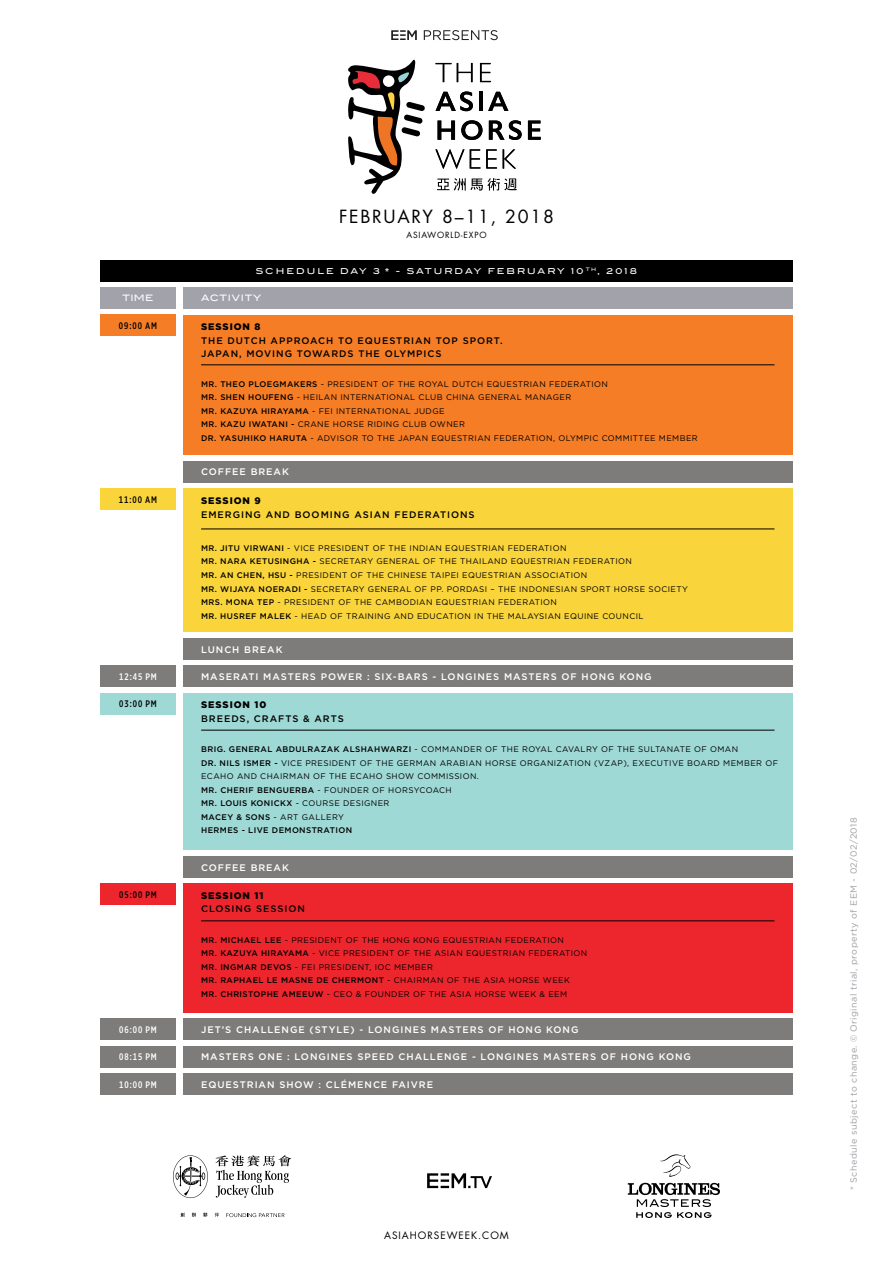
<style>
.page{position:relative;width:893px;height:1263px;background:#fff}
.page>*{position:absolute;margin:0;border:0;box-sizing:border-box;transform-origin:0 0}
.t1{font:17.7px "Futura";letter-spacing:.1em;color:#000}
.t2{font:9.9px "Futura";letter-spacing:.1em;color:#000}
.t3{font:500 9.45px "Gotham";letter-spacing:.1em;color:#fff}
.t4{font:500 9.45px/13.5px "Gotham";letter-spacing:.1em;color:#000}
.t5{font:900 9.45px "Gotham";letter-spacing:.1em;color:#000}
.t6{font:500 9.45px "Gotham X Narrow";letter-spacing:.1em;color:#000}
.t7{font:500 9.45px "Gotham X Narrow";letter-spacing:.1em;color:#fff}
.t8{font:9px "Gotham";letter-spacing:.05em;color:#9d9ea4}
.t9{font:500 8.85px "Blair ITC";letter-spacing:.07em;color:#fff}
.t10{font:8.4px "Futura";letter-spacing:.1em;color:#000}
.t11{font:8.1px/13.5px "Gotham";letter-spacing:.05em;color:#000}
.t12{font:500 8.1px "Blair ITC";letter-spacing:.235em;color:#fff}
.s1{font-weight:500}
</style>
<div class="page">
<svg style="left:424px;top:30px;width:74px;height:10px"></svg>
<svg style="left:391px;top:30px;width:26px;height:10px"></svg>
<svg style="left:348px;top:59px;width:77px;height:135px"></svg>
<svg style="left:435px;top:63px;width:38px;height:19px"></svg>
<svg style="left:480px;top:63px;width:11px;height:19px"></svg>
<svg style="left:435px;top:91px;width:38px;height:20px"></svg>
<hr style="left:479px;top:92px;width:4px;height:19px;background:#000">
<svg style="left:488px;top:92px;width:21px;height:19px"></svg>
<svg style="left:437px;top:121px;width:18px;height:19px"></svg>
<svg style="left:461px;top:120px;width:22px;height:20px"></svg>
<svg style="left:489px;top:120px;width:33px;height:20px"></svg>
<svg style="left:528px;top:121px;width:13px;height:19px"></svg>
<svg style="left:435px;top:149px;width:45px;height:20px"></svg>
<svg style="left:486px;top:149px;width:30px;height:20px"></svg>
<svg style="left:437px;top:178px;width:80px;height:13px"></svg>
<div style="left:100px;top:287px;width:76px;height:22px;background:#a2a2aa"></div>
<div style="left:183px;top:287px;width:610px;height:22px;background:#a2a2aa"></div>
<div style="left:100px;top:260px;width:693px;height:21px;background:#000"></div>
<div style="left:183px;top:315px;width:610px;height:139px;background:#f57d26"></div>
<div style="left:100px;top:315px;width:76px;height:21px;background:#f57d26"></div>
<hr style="left:201px;top:364px;width:573px;height:1px;background:#000">
<div style="left:183px;top:488px;width:610px;height:143px;background:#fad43b"></div>
<div style="left:100px;top:488px;width:76px;height:22px;background:#fad43b"></div>
<hr style="left:201px;top:529px;width:573px;height:1px;background:#000">
<div style="left:183px;top:665px;width:610px;height:22px;background:#7e7c7b"></div>
<div style="left:100px;top:665px;width:76px;height:22px;background:#7e7c7b"></div>
<div style="left:183px;top:693px;width:610px;height:156px;background:#9ed9d6"></div>
<div style="left:100px;top:693px;width:76px;height:21px;background:#9ed9d6"></div>
<hr style="left:201px;top:730px;width:573px;height:1px;background:#000">
<div style="left:183px;top:1046px;width:610px;height:21px;background:#7e7c7b"></div>
<div style="left:100px;top:1046px;width:76px;height:21px;background:#7e7c7b"></div>
<div style="left:183px;top:1073px;width:610px;height:21px;background:#7e7c7b"></div>
<div style="left:100px;top:1073px;width:76px;height:21px;background:#7e7c7b"></div>
<div style="left:183px;top:883px;width:610px;height:130px;background:#ed262e"></div>
<div style="left:100px;top:883px;width:76px;height:22px;background:#ed262e"></div>
<hr style="left:201px;top:920px;width:573px;height:1px;background:#000">
<div style="left:183px;top:1018px;width:610px;height:22px;background:#7e7c7b"></div>
<div style="left:100px;top:1018px;width:76px;height:22px;background:#7e7c7b"></div>
<div style="left:183px;top:461px;width:610px;height:21px;background:#7e7c7b"></div>
<div style="left:183px;top:856px;width:610px;height:22px;background:#7e7c7b"></div>
<div style="left:183px;top:638px;width:610px;height:22px;background:#7e7c7b"></div>
<svg style="left:427px;top:1173px;width:65px;height:15px"></svg>
<svg style="left:628px;top:1154px;width:92px;height:64px"></svg>
<svg style="left:173px;top:1155px;width:35px;height:43px"></svg>
<svg style="left:226px;top:1213px;width:58px;height:4px"></svg>
<svg style="left:180px;top:1212px;width:5px;height:5px"></svg>
<svg style="left:192px;top:1212px;width:4px;height:5px"></svg>
<svg style="left:203px;top:1212px;width:4px;height:5px"></svg>
<svg style="left:215px;top:1212px;width:4px;height:5px"></svg>
<svg style="left:215px;top:1155px;width:76px;height:43px"></svg>
<h1 class="t1" style="left:339px;top:205px;width:216px">FEBRUARY 8–11, 2018</h1>
<p class="t10" style="left:406px;top:229px;width:82px">ASIAWORLD-EXPO</p>
<p class="t12" style="left:256px;top:266px;width:383px">SCHEDULE DAY 3 * - SATURDAY FEBRUARY 10 <sup>TH</sup>, 2018</p>
<p class="t9" style="left:123px;top:293px;width:33px">TIME</p>
<p class="t9" style="left:201px;top:293px;width:62px">ACTIVITY</p>
<p class="t6" style="left:119px;top:320px;width:40px">09:00 AM</p>
<p class="t5" style="left:201px;top:320px;width:61px">SESSION 8</p>
<p class="t4" style="left:201px;top:333px;width:303px">THE DUTCH APPROACH TO EQUESTRIAN TOP SPORT.<br>JAPAN, MOVING TOWARDS THE OLYMPICS</p>
<p class="t11" style="left:201px;top:377px;width:498px"><span class="s1">MR. THEO PLOEGMAKERS</span> - PRESIDENT OF THE ROYAL DUTCH EQUESTRIAN FEDERATION<br><span class="s1">MR. SHEN HOUFENG</span> - HEILAN INTERNATIONAL CLUB CHINA GENERAL MANAGER<br><span class="s1">MR. KAZUYA HIRAYAMA</span> - FEI INTERNATIONAL JUDGE<br><span class="s1">MR. KAZU IWATANI -</span> CRANE HORSE RIDING CLUB OWNER<br><span class="s1">DR. YASUHIKO HARUTA</span> - ADVISOR TO THE JAPAN EQUESTRIAN FEDERATION, OLYMPIC COMMITTEE MEMBER</p>
<p class="t3" style="left:201px;top:466px;width:89px">COFFEE BREAK</p>
<p class="t6" style="left:119px;top:494px;width:40px">11:00 AM</p>
<p class="t5" style="left:201px;top:494px;width:61px">SESSION 9</p>
<p class="t4" style="left:201px;top:507px;width:275px">EMERGING AND BOOMING ASIAN FEDERATIONS</p>
<p class="t11" style="left:201px;top:541px;width:488px"><span class="s1">MR. JITU VIRWANI</span> - VICE PRESIDENT OF THE INDIAN EQUESTRIAN FEDERATION<br><span class="s1">MR. NARA KETUSINGHA -</span> SECRETARY GENERAL OF THE THAILAND EQUESTRIAN FEDERATION<br><span class="s1">MR. AN CHEN, HSU -</span> PRESIDENT OF THE CHINESE TAIPEI EQUESTRIAN ASSOCIATION<br><span class="s1">MR. WIJAYA NOERADI -</span> SECRETARY GENERAL OF PP. PORDASI – THE INDONESIAN SPORT HORSE SOCIETY <span class="s1">MRS. MONA TEP</span> - PRESIDENT OF THE CAMBODIAN EQUESTRIAN FEDERATION<br><span class="s1">MR. HUSREF MALEK</span> - HEAD OF TRAINING AND EDUCATION IN THE MALAYSIAN EQUINE COUNCIL</p>
<p class="t3" style="left:201px;top:643px;width:83px">LUNCH BREAK</p>
<p class="t7" style="left:119px;top:671px;width:39px">12:45 PM</p>
<p class="t3" style="left:201px;top:670px;width:452px">MASERATI MASTERS POWER : SIX-BARS - LONGINES MASTERS OF HONG KONG</p>
<p class="t6" style="left:119px;top:698px;width:39px">03:00 PM</p>
<p class="t5" style="left:201px;top:698px;width:67px">SESSION 10</p>
<p class="t4" style="left:201px;top:711px;width:144px">BREEDS, CRAFTS &amp; ARTS</p>
<p class="t11" style="left:201px;top:742px;width:578px"><span class="s1">BRIG. GENERAL ABDULRAZAK ALSHAHWARZI</span> - COMMANDER OF THE ROYAL CAVALRY OF THE SULTANATE OF OMAN<br><span class="s1">DR. NILS ISMER -</span> VICE PRESIDENT OF THE GERMAN ARABIAN HORSE ORGANIZATION (VZAP), EXECUTIVE BOARD MEMBER OF ECAHO AND CHAIRMAN OF THE ECAHO SHOW COMMISSION.<br><span class="s1">MR. CHERIF BENGUERBA</span> - FOUNDER OF HORSYCOACH<br><span class="s1">MR. LOUIS KONICKX</span> - COURSE DESIGNER<br><span class="s1">MACEY &amp; SONS</span> - ART GALLERY<br><span class="s1">HERMES - LIVE DEMONSTRATION</span></p>
<p class="t3" style="left:201px;top:861px;width:89px">COFFEE BREAK</p>
<p class="t6" style="left:119px;top:889px;width:39px">05:00 PM</p>
<p class="t5" style="left:201px;top:889px;width:64px">SESSION 11</p>
<p class="t4" style="left:201px;top:902px;width:105px">CLOSING SESSION</p>
<p class="t11" style="left:201px;top:933px;width:388px"><span class="s1">MR. MICHAEL LEE</span> - PRESIDENT OF THE HONG KONG EQUESTRIAN FEDERATION<br><span class="s1">MR. KAZUYA HIRAYAMA</span> - VICE PRESIDENT OF THE ASIAN EQUESTRIAN FEDERATION <span class="s1">MR. INGMAR DEVOS</span> - FEI PRESIDENT, IOC MEMBER<br><span class="s1">MR. RAPHAEL LE MASNE DE CHERMONT</span> - CHAIRMAN OF THE ASIA HORSE WEEK <span class="s1">MR. CHRISTOPHE AMEEUW</span> - CEO &amp; FOUNDER OF THE ASIA HORSE WEEK &amp; EEM</p>
<p class="t7" style="left:119px;top:1024px;width:39px">06:00 PM</p>
<p class="t3" style="left:201px;top:1023px;width:379px">JET’S CHALLENGE (STYLE) - LONGINES MASTERS OF HONG KONG</p>
<p class="t7" style="left:119px;top:1051px;width:39px">08:15 PM</p>
<p class="t3" style="left:201px;top:1051px;width:491px">MASTERS ONE : LONGINES SPEED CHALLENGE - LONGINES MASTERS OF HONG KONG</p>
<p class="t7" style="left:119px;top:1078px;width:39px">10:00 PM</p>
<p class="t3" style="left:201px;top:1078px;width:234px">EQUESTRIAN SHOW : CLÉMENCE FAIVRE</p>
<p class="t2" style="left:384px;top:1229px;width:126px">ASIAHORSEWEEK.COM</p>
<p class="t8" style="left:849px;top:1190px;width:374px;rotate:-90deg">* Schedule subject to change. © Original trial, property of EEM - 02/02/2018</p>
</div>
